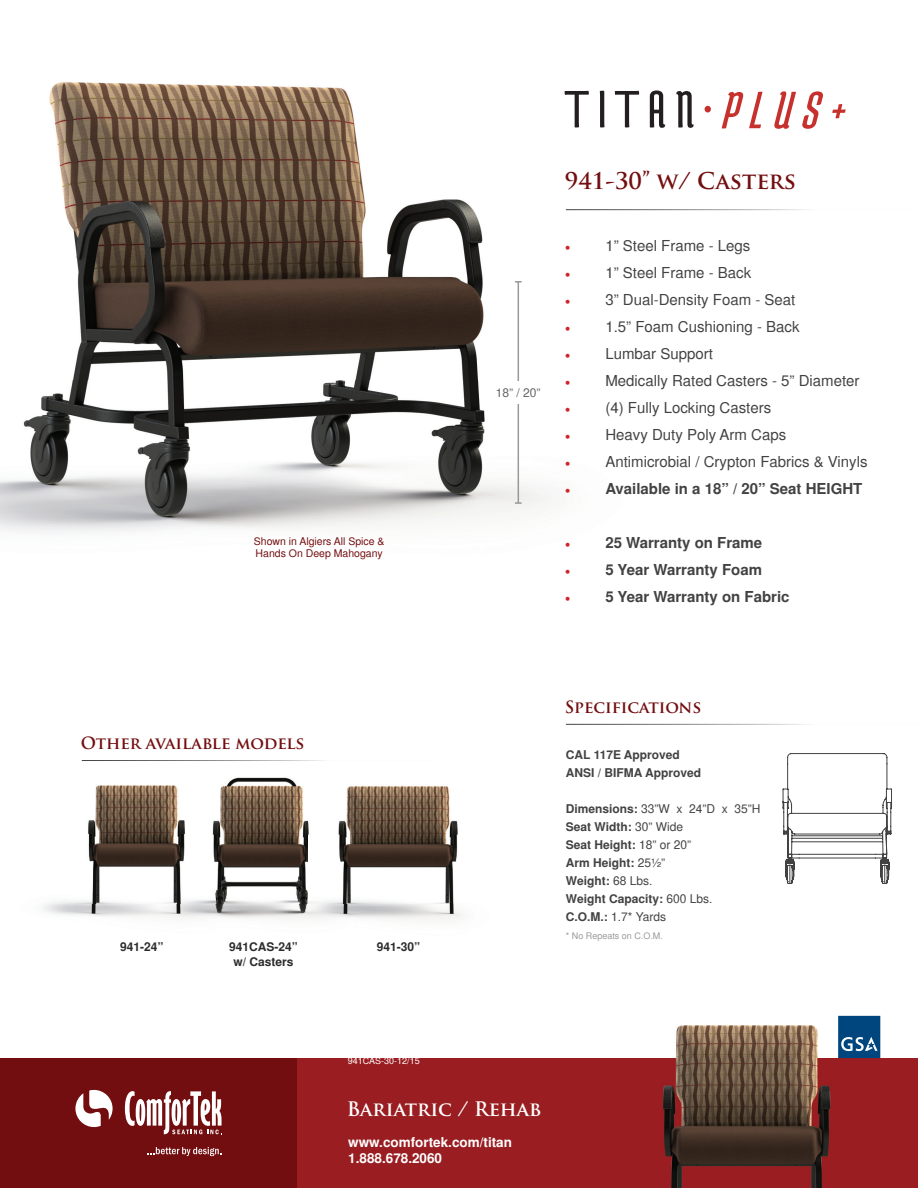
<style>
.page{position:relative;width:918px;height:1188px;background:#fff}
.page>*{position:absolute;margin:0;border:0;box-sizing:border-box;transform-origin:0 0}
.t1{font:700 22.5px "Trajan Pro";color:#730e10}
.t2{font:700 19.5px "Trajan Pro";color:#fff}
.t3{font:700 16.5px "Trajan Pro";letter-spacing:-.005em;color:#730e10}
.t4{font:15px "Helvetica";color:#424242}
.t5{font:700 15px "Helvetica";color:#424242}
.t6{font:700 13.5px/16.2px "Helvetica";color:#fff}
.t7{font:700 12px/18px "Helvetica";color:#424242}
.t8{font:700 12px "Helvetica";color:#2b2c2b}
.t9{font:12px "Helvetica";color:#646464}
.t10{font:10.5px/12.6px "Helvetica";color:#730e10}
.t11{font:9px "Helvetica";color:#989999}
.t12{font:9px "Helvetica";color:#fff}
.s1{font-family:"Minion Pro";color:#d1232a}
.s2{font-family:"Minion Pro";font-weight:400;color:#d1232a}
.s3{font-weight:400}
</style>
<div class="page">
<div style="left:297px;top:1058px;width:621px;height:130px;background:#991d21"></div>
<div style="left:0;top:1058px;width:297px;height:130px;background:#730e10"></div>
<img style="left:663px;top:1025px;width:218px;height:163px">
<svg style="left:125px;top:1091px;width:97px;height:43px"></svg>
<svg style="left:75px;top:1090px;width:38px;height:37px"></svg>
<svg style="left:148px;top:1147px;width:73px;height:9px"></svg>
<img style="left:0;top:82px;width:629px;height:450px">
<hr style="left:566px;top:209px;width:352px;height:1px;background:#fff">
<svg style="left:838px;top:1016px;width:42px;height:42px;background:#1c5a8c"></svg>
<hr style="left:518px;top:282px;width:1px;height:221px;background:#989999">
<svg style="left:515px;top:502px;width:7px;height:2px"></svg>
<svg style="left:515px;top:281px;width:7px;height:2px"></svg>
<div style="left:495px;top:381px;width:47px;height:23px;background:#fff"></div>
<svg style="left:782px;top:753px;width:110px;height:131px"></svg>
<img style="left:43px;top:777px;width:419px;height:145px">
<svg style="left:565px;top:91px;width:24px;height:36px"></svg>
<svg style="left:615px;top:91px;width:24px;height:36px"></svg>
<svg style="left:600px;top:91px;width:4px;height:36px"></svg>
<svg style="left:650px;top:90px;width:15px;height:38px"></svg>
<svg style="left:676px;top:91px;width:18px;height:37px"></svg>
<svg style="left:722px;top:92px;width:41px;height:37px"></svg>
<svg style="left:774px;top:91px;width:22px;height:38px"></svg>
<svg style="left:802px;top:91px;width:21px;height:38px"></svg>
<svg style="left:832px;top:104px;width:14px;height:14px"></svg>
<svg style="left:705px;top:106px;width:6px;height:6px"></svg>
<p class="t10" style="left:254px;top:535px;width:132px">Shown in Algiers All Spice &amp;<br>Hands On Deep Mahogany</p>
<p class="t9" style="left:496px;top:386px;width:46px">18” / 20”</p>
<h1 class="t1" style="left:565px;top:167px;width:233px">941-30” w/ Casters</h1>
<p class="t4" style="left:565px;top:237px;width:187px"><span class="s1">•</span> 1” Steel Frame - Legs</p>
<p class="t4" style="left:565px;top:264px;width:188px"><span class="s1">•</span> 1” Steel Frame - Back</p>
<p class="t4" style="left:565px;top:291px;width:232px"><span class="s1">•</span> 3” Dual-Density Foam - Seat</p>
<p class="t4" style="left:565px;top:318px;width:236px"><span class="s1">•</span> 1.5” Foam Cushioning - Back</p>
<p class="t4" style="left:565px;top:345px;width:150px"><span class="s1">•</span> Lumbar Support</p>
<p class="t4" style="left:565px;top:372px;width:296px"><span class="s1">•</span> Medically Rated Casters - 5” Diameter</p>
<p class="t4" style="left:565px;top:399px;width:208px"><span class="s1">•</span> (4) Fully Locking Casters</p>
<p class="t4" style="left:565px;top:426px;width:223px"><span class="s1">•</span> Heavy Duty Poly Arm Caps</p>
<p class="t4" style="left:565px;top:453px;width:304px"><span class="s1">•</span> Antimicrobial / Crypton Fabrics &amp; Vinyls</p>
<p class="t5" style="left:565px;top:480px;width:299px"><span class="s2">•</span> Available in a 18” / 20” Seat HEIGHT</p>
<p class="t5" style="left:565px;top:534px;width:199px"><span class="s2">•</span> 25 Warranty on Frame</p>
<p class="t5" style="left:565px;top:561px;width:199px"><span class="s2">•</span> 5 Year Warranty Foam</p>
<p class="t5" style="left:565px;top:588px;width:226px"><span class="s2">•</span> 5 Year Warranty on Fabric</p>
<p class="t3" style="left:81px;top:732px;width:225px">Other available models</p>
<p class="t8" style="left:120px;top:940px;width:45px">941-24”</p>
<p class="t8" style="left:229px;top:940px;width:70px">941CAS-24”</p>
<p class="t8" style="left:377px;top:940px;width:45px">941-30”</p>
<p class="t8" style="left:234px;top:954px;width:62px">w/ Casters</p>
<p class="t3" style="left:565px;top:696px;width:138px">Specifications</p>
<p class="t7" style="left:566px;top:745px;width:137px">CAL 117E Approved<br>ANSI / BIFMA Approved</p>
<p class="t7" style="left:566px;top:799px;width:196px">Dimensions: <span class="s3">33”W x 24”D x 35”H<br></span>Seat Width: <span class="s3">30” Wide<br></span>Seat Height: <span class="s3">18” or 20”<br></span>Arm Height: <span class="s3">25½”<br></span>Weight: <span class="s3">68 Lbs.<br></span>Weight Capacity: <span class="s3">600 Lbs.<br></span>C.O.M.: <span class="s3">1.7* Yards</span></p>
<p class="t11" style="left:566px;top:930px;width:99px">* No Repeats on C.O.M.</p>
<p class="t12" style="left:348px;top:1056px;width:74px">941CAS-30-12/15</p>
<h2 class="t2" style="left:347px;top:1097px;width:196px">Bariatric / Rehab</h2>
<p class="t6" style="left:348px;top:1134px;width:165px">www.comfortek.com/titan<br>1.888.678.2060</p>
</div>
